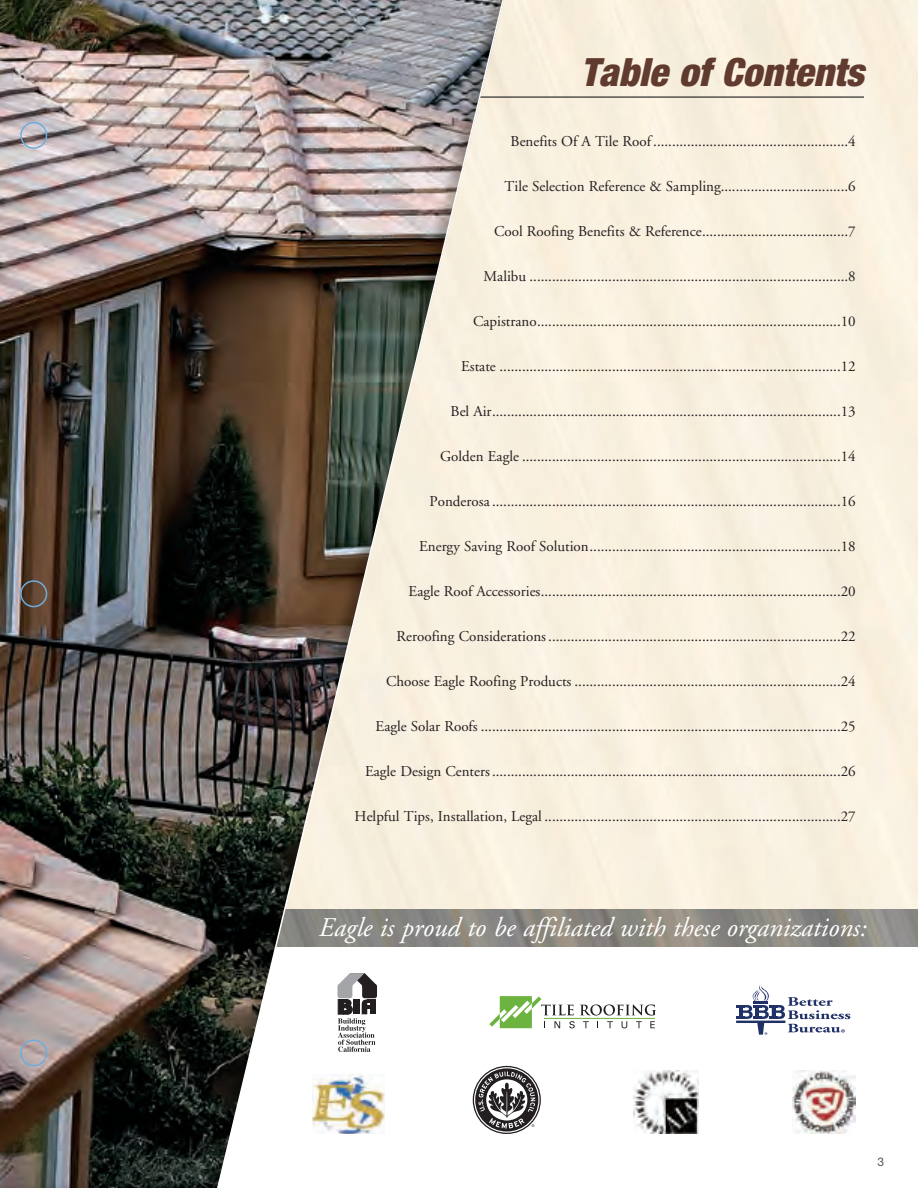
<style>
.page{position:relative;width:918px;height:1188px;background:#fff}
.page>*{position:absolute;margin:0;border:0;box-sizing:border-box;transform-origin:0 0}
.t1{font:italic 900 condensed 39px "Helvetica Neue";color:#633f35}
.t2{font:italic 27px "Adobe Garamond";color:#fff}
.t3{font:15px "Adobe Garamond";color:#231f20}
.t4{font:12px "Helvetica Neue";color:#57585a}
</style>
<div class="page">
<svg style="left:512px;top:909px;width:406px;height:38px;background:#8c8882"></svg>
<div style="left:0;top:0;width:508px;height:1188px;background:#a99e96;opacity:.75"></div>
<hr style="left:480px;top:96px;width:384px;height:2px;background:#57585a">
<img style="left:195px;top:0;width:317px;height:1188px">
<svg style="left:489px;top:996px;width:167px;height:32px"></svg>
<svg style="left:736px;top:984px;width:114px;height:51px"></svg>
<div style="left:362px;top:984px;width:15px;height:14px;background:#231f20;border-radius:2px"></div>
<div style="left:338px;top:984px;width:14px;height:14px;background:#a4a5a9;border-radius:2px"></div>
<svg style="left:338px;top:973px;width:39px;height:14px"></svg>
<div style="left:370px;top:999px;width:6px;height:15px;background:#231f20"></div>
<svg style="left:338px;top:999px;width:37px;height:53px"></svg>
<img style="left:633px;top:1071px;width:65px;height:63px">
<img style="left:792px;top:1071px;width:64px;height:63px">
<img style="left:312px;top:1074px;width:72px;height:60px">
<svg style="left:473px;top:1066px;width:68px;height:68px"></svg>
<div style="left:20px;top:122px;width:27px;height:27px;border:2px solid #6caddf;border-radius:50%"></div>
<div style="left:20px;top:580px;width:27px;height:27px;border:2px solid #6caddf;border-radius:50%"></div>
<div style="left:20px;top:1039px;width:27px;height:27px;border:2px solid #6caddf;border-radius:50%"></div>
<h1 class="t1" style="left:581px;top:48px;width:285px">Table of Contents</h1>
<p class="t3" style="left:511px;top:133px;width:347px">Benefits Of A Tile Roof....................................................4</p>
<p class="t3" style="left:505px;top:178px;width:353px">Tile Selection Reference &amp; Sampling..................................6</p>
<p class="t3" style="left:494px;top:223px;width:363px">Cool Roofing Benefits &amp; Reference.......................................7</p>
<p class="t3" style="left:484px;top:268px;width:374px">Malibu .....................................................................................8</p>
<p class="t3" style="left:473px;top:313px;width:384px">Capistrano.................................................................................10</p>
<p class="t3" style="left:461px;top:358px;width:396px">Estate ...........................................................................................12</p>
<p class="t3" style="left:451px;top:403px;width:407px">Bel Air.............................................................................................13</p>
<p class="t3" style="left:440px;top:448px;width:417px">Golden Eagle .....................................................................................14</p>
<p class="t3" style="left:430px;top:493px;width:428px">Ponderosa .............................................................................................16</p>
<p class="t3" style="left:419px;top:538px;width:438px">Energy Saving Roof Solution...................................................................18</p>
<p class="t3" style="left:409px;top:583px;width:449px">Eagle Roof Accessories................................................................................20</p>
<p class="t3" style="left:397px;top:628px;width:461px">Reroofing Considerations..............................................................................22</p>
<p class="t3" style="left:386px;top:673px;width:471px">Choose Eagle Roofing Products .......................................................................24</p>
<p class="t3" style="left:376px;top:718px;width:482px">Eagle Solar Roofs ................................................................................................25</p>
<p class="t3" style="left:365px;top:763px;width:492px">Eagle Design Centers.............................................................................................26</p>
<p class="t3" style="left:355px;top:808px;width:503px">Helpful Tips, Installation, Legal ...............................................................................27</p>
<h2 class="t2" style="left:319px;top:913px;width:550px">Eagle is proud to be affiliated with these organizations:</h2>
<p class="t4" style="left:878px;top:1154px;width:8px">3</p>
</div>
